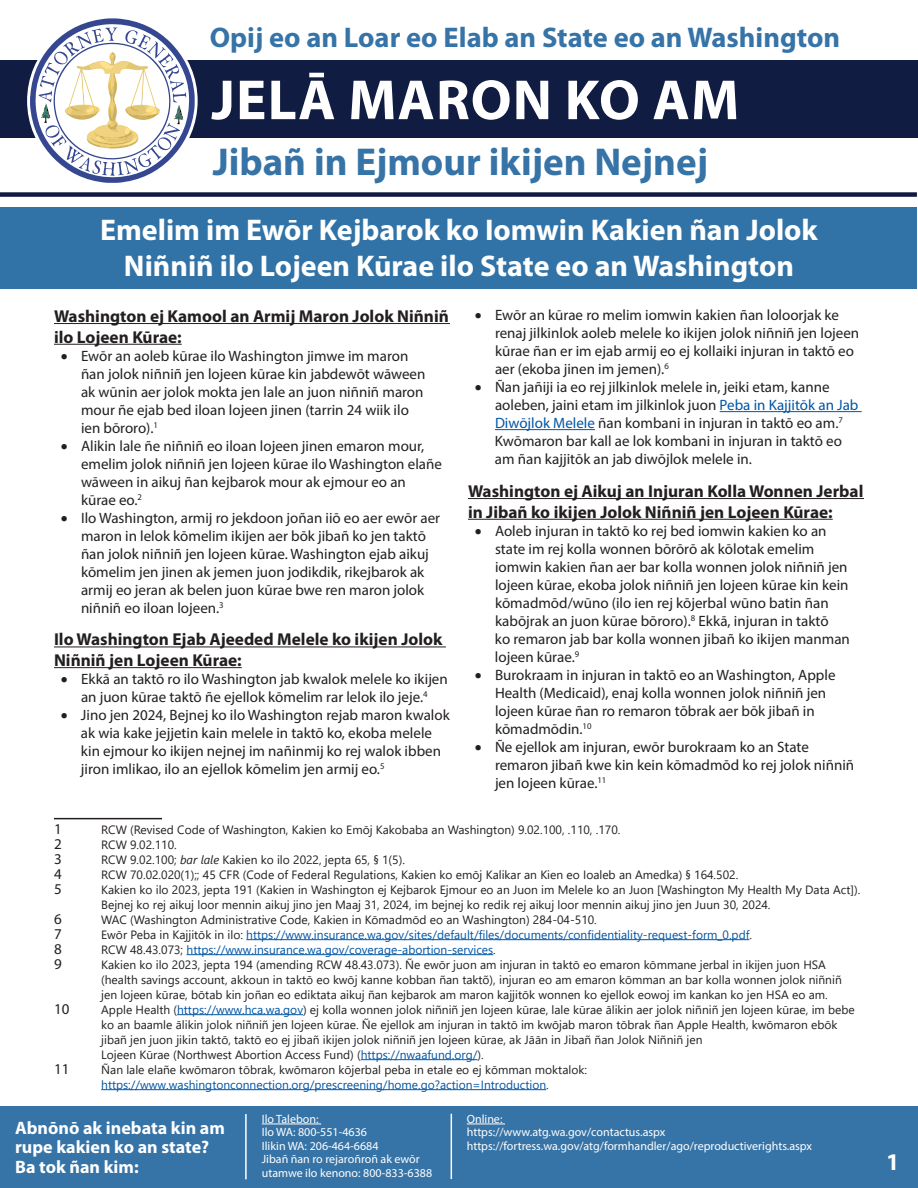
<style>
.page{position:relative;width:918px;height:1188px;background:#fff}
.page>*{position:absolute;margin:0;border:0;box-sizing:border-box;transform-origin:0 0}
.t1{font:700 57px "Myriad Pro";letter-spacing:.02em;color:#fff}
.t2{font:700 39px "Myriad Pro";color:#3673a6}
.t3{font:700 30px/36px "Myriad Pro";color:#fff;text-align:center}
.t4{font:700 28.5px "Myriad Pro";color:#3673a6}
.t5{font:700 24px "Myriad Pro";color:#fff}
.t6{font:700 18px/19.5px "Myriad Pro";color:#fff}
.t7{font:700 17.25px/20.7px "Myriad Pro";color:#231f20}
.Footnote_text{font:15px/18px "Myriad Pro";color:#231f20}
.Footnote_text-2{font:12px/15px "Segoe UI";color:#231f20}
.Footnote_text-3{font:12px/15px "Segoe UI";color:#0155a5}
.t8{font:12px/13.5px "Myriad Pro";color:#fff}
.s1{color:#0155a5}
.s2{font-style:italic}
.s3{color:#231f20}
</style>
<div class="page">
<div style="left:0;top:61px;width:918px;height:77px;background:#111c42"></div>
<svg style="left:30px;top:18px;width:165px;height:165px"></svg>
<div style="left:0;top:192px;width:917px;height:5px;background:#101a42"></div>
<div style="left:0;top:207px;width:917px;height:82px;background:#3173a6"></div>
<hr style="left:54px;top:323px;width:396px;height:1px;background:#231f20">
<hr style="left:54px;top:344px;width:128px;height:1px;background:#231f20">
<hr style="left:54px;top:647px;width:392px;height:1px;background:#231f20">
<hr style="left:54px;top:667px;width:188px;height:1px;background:#231f20">
<hr style="left:54px;top:818px;width:108px;height:1px;background:#231f20">
<hr style="left:246px;top:939px;width:503px;height:1px;background:#0155a5">
<hr style="left:187px;top:954px;width:306px;height:1px;background:#0155a5">
<hr style="left:177px;top:1014px;width:126px;height:1px;background:#0155a5">
<hr style="left:361px;top:1059px;width:116px;height:1px;background:#0155a5">
<hr style="left:101px;top:1089px;width:445px;height:1px;background:#0155a5">
<hr style="left:720px;top:411px;width:142px;height:1px;background:#0155a5">
<hr style="left:495px;top:429px;width:100px;height:1px;background:#0155a5">
<hr style="left:468px;top:498px;width:396px;height:1px;background:#231f20">
<hr style="left:468px;top:519px;width:365px;height:1px;background:#231f20">
<div style="left:0;top:1106px;width:918px;height:82px;background:#3673a6"></div>
<hr style="left:245px;top:1114px;width:2px;height:65px;background:#fff">
<hr style="left:262px;top:1124px;width:59px;height:1px;background:#fff">
<hr style="left:451px;top:1114px;width:1px;height:65px;background:#fff">
<hr style="left:467px;top:1124px;width:38px;height:1px;background:#fff">
<h1 class="t4" style="left:210px;top:18px;width:632px">Opij eo an Loar eo Elab an State eo an Washington</h1>
<h1 class="t1" style="left:211px;top:63px;width:529px">JELĀ MARON KO AM</h1>
<h1 class="t2" style="left:213px;top:137px;width:497px">Jibañ in Ejmour ikijen Nejnej</h1>
<h2 class="t3" style="left:100px;top:211px;width:719px">Emelim im Ewōr Kejbarok ko Iomwin Kakien ñan Jolok<br>Niñniñ ilo Lojeen Kūrae ilo State eo an Washington</h2>
<h3 class="t7" style="left:54px;top:305px;width:396px">Washington ej Kamool an Armij Maron Jolok Niñniñ ilo Lojeen Kūrae:</h3>
<p class="Footnote_text" style="left:81px;top:346px;width:346px;text-indent:-20px">• Ewōr an aoleb kūrae ilo Washington jimwe im maron ñan jolok niñniñ jen lojeen kūrae kin jabdewōt wāween ak wūnin aer jolok mokta jen lale an juon niñniñ maron mour ñe ejab bed iloan lojeen jinen (tarrin 24 wiik ilo ien bōroro).<sup>1</sup></p>
<p class="Footnote_text" style="left:81px;top:436px;width:362px;text-indent:-20px">• Alikin lale ñe niñniñ eo iloan lojeen jinen emaron mour, emelim jolok niñniñ jen lojeen kūrae ilo Washington elañe wāween in aikuj ñan kejbarok mour ak ejmour eo an kūrae eo.<sup>2</sup></p>
<p class="Footnote_text" style="left:81px;top:508px;width:361px;text-indent:-20px">• Ilo Washington, armij ro jekdoon joñan iiō eo aer ewōr aer maron in lelok kōmelim ikijen aer bōk jibañ ko jen taktō ñan jolok niñniñ jen lojeen kūrae. Washington ejab aikuj kōmelim jen jinen ak jemen juon jodikdik, rikejbarok ak armij eo jeran ak belen juon kūrae bwe ren maron jolok niñniñ eo iloan lojeen.<sup>3</sup></p>
<h3 class="t7" style="left:54px;top:628px;width:390px">Ilo Washington Ejab Ajeeded Melele ko ikijen Jolok<br>Niñniñ jen Lojeen Kūrae:</h3>
<p class="Footnote_text" style="left:61px;top:670px;width:389px;text-align:center">• Ekkā an taktō ro ilo Washington jab kwalok melele ko ikijen an juon kūrae taktō ñe ejellok kōmelim rar lelok ilo jeje.<sup>4</sup></p>
<p class="Footnote_text" style="left:81px;top:706px;width:370px;text-indent:-20px">• Jino jen 2024, Bejnej ko ilo Washington rejab maron kwalok ak wia kake jejjetin kain melele in taktō ko, ekoba melele kin ejmour ko ikijen nejnej im nañinmij ko rej walok ibben jiron imlikao, ilo an ejellok kōmelim jen armij eo.<sup>5</sup></p>
<p class="Footnote_text" style="left:495px;top:306px;width:366px;text-indent:-20px">• Ewōr an kūrae ro melim iomwin kakien ñan loloorjak ke renaj jilkinlok aoleb melele ko ikijen jolok niñniñ jen lojeen kūrae ñan er im ejab armij eo ej kollaiki injuran in taktō eo aer (ekoba jinen im jemen).<sup>6</sup></p>
<p class="Footnote_text" style="left:495px;top:378px;width:365px;text-indent:-20px">• Ñan jañiji ia eo rej jilkinlok melele in, jeiki etam, kanne aoleben, jaini etam im jilkinlok juon <span class="s1">Peba in Kajjitōk an Jab Diwōjlok Melele</span> ñan kombani in injuran in taktō eo am.<sup>7<br></sup>Kwōmaron bar kall ae lok kombani in injuran in taktō eo am ñan kajjitōk an jab diwōjlok melele in.</p>
<h3 class="t7" style="left:468px;top:480px;width:397px">Washington ej Aikuj an Injuran Kolla Wonnen Jerbal in Jibañ ko ikijen Jolok Niñniñ jen Lojeen Kūrae:</h3>
<p class="Footnote_text" style="left:495px;top:521px;width:356px;text-indent:-20px">• Aoleb injuran in taktō ko rej bed iomwin kakien ko an state im rej kolla wonnen bōrōrō ak kōlotak emelim iomwin kakien ñan aer bar kolla wonnen jolok niñniñ jen lojeen kūrae, ekoba jolok niñniñ jen lojeen kūrae kin kein kōmadmōd/wūno (ilo ien rej kōjerbal wūno batin ñan kabōjrak an juon kūrae bōroro).<sup>8</sup> Ekkā, injuran in taktō<br>ko remaron jab bar kolla wonnen jibañ ko ikijen manman lojeen kūrae.<sup>9</sup></p>
<p class="Footnote_text" style="left:495px;top:665px;width:342px;text-indent:-20px">• Burokraam in injuran in taktō eo an Washington, Apple Health (Medicaid), enaj kolla wonnen jolok niñniñ jen lojeen kūrae ñan ro remaron tōbrak aer bōk jibañ in kōmadmōdin.<sup>10</sup></p>
<p class="Footnote_text" style="left:495px;top:737px;width:361px;text-indent:-20px">• Ñe ejellok am injuran, ewōr burokraam ko an State remaron jibañ kwe kin kein kōmadmōd ko rej jolok niñniñ jen lojeen kūrae.<sup>11</sup></p>
<p class="Footnote_text" style="left:54px;top:819px;width:9px">1</p>
<p class="Footnote_text-2" style="left:101px;top:821px;width:521px">RCW (Revised Code of Washington, Kakien ko Emōj Kakobaba an Washington) 9.02.100, .110, .170.</p>
<p class="Footnote_text" style="left:54px;top:834px;width:9px">2</p>
<p class="Footnote_text-2" style="left:101px;top:836px;width:77px">RCW 9.02.110.</p>
<p class="Footnote_text" style="left:54px;top:849px;width:9px">3</p>
<p class="Footnote_text-2" style="left:101px;top:851px;width:305px">RCW 9.02.100; <span class="s2">bar lale</span> Kakien ko ilo 2022, jepta 65, § 1(5).</p>
<p class="Footnote_text" style="left:54px;top:864px;width:9px">4</p>
<p class="Footnote_text-2" style="left:101px;top:866px;width:639px">RCW 70.02.020(1);; 45 CFR (Code of Federal Regulations, Kakien ko emōj Kalikar an Kien eo Ioaleb an Amedka) § 164.502.</p>
<p class="Footnote_text" style="left:54px;top:879px;width:9px">5</p>
<p class="Footnote_text-2" style="left:101px;top:881px;width:761px">Kakien ko ilo 2023, jepta 191 (Kakien in Washington ej Kejbarok Ejmour eo an Juon im Melele ko an Juon [Washington My Health My Data Act]).<br>Bejnej ko rej aikuj loor mennin aikuj jino jen Maaj 31, 2024, im bejnej ko redik rej aikuj loor mennin aikuj jino jen Juun 30, 2024.</p>
<p class="Footnote_text" style="left:54px;top:909px;width:9px">6</p>
<p class="Footnote_text-2" style="left:101px;top:911px;width:497px">WAC (Washington Administrative Code, Kakien in Kōmadmōd eo an Washington) 284-04-510.</p>
<p class="Footnote_text" style="left:54px;top:924px;width:9px">7</p>
<p class="Footnote_text-3" style="left:101px;top:926px;width:652px"><span class="s3">Ewōr Peba in Kajjitōk in ilo:</span> https://www.insurance.wa.gov/sites/default/files/documents/confidentiality-request-form_0.pdf<span class="s3">.</span></p>
<p class="Footnote_text" style="left:54px;top:939px;width:9px">8</p>
<p class="Footnote_text-3" style="left:101px;top:941px;width:396px"><span class="s3">RCW 48.43.073;</span> https://www.insurance.wa.gov/coverage-abortion-services<span class="s3">.</span></p>
<p class="Footnote_text" style="left:54px;top:954px;width:9px">9</p>
<p class="Footnote_text-2" style="left:101px;top:956px;width:742px">Kakien ko ilo 2023, jepta 194 (amending RCW 48.43.073). Ñe ewōr juon am injuran in taktō eo emaron kōmmane jerbal in ikijen juon HSA (health savings account, akkoun in taktō eo kwōj kanne kobban ñan taktõ), injuran eo am emaron kōmman an bar kolla wonnen jolok niñniñ jen lojeen kūrae, bōtab kin joñan eo ediktata aikuj ñan kejbarok am maron kajjitōk wonnen ko ejellok eowoj im kankan ko jen HSA eo am.</p>
<p class="Footnote_text" style="left:54px;top:999px;width:17px">10</p>
<p class="Footnote_text-2" style="left:101px;top:1001px;width:755px">Apple Health (<span class="s1">https://www.hca.wa.gov</span>) ej kolla wonnen jolok niñniñ jen lojeen kūrae, lale kūrae ālikin aer jolok niñniñ jen lojeen kūrae, im bebe ko an baamle ālikin jolok niñniñ jen lojeen kūrae. Ñe ejellok am injuran in taktō im kwōjab maron tōbrak ñan Apple Health, kwōmaron ebōk jibañ jen juon jikin taktō, taktō eo ej jibañ ikijen jolok niñniñ jen lojeen kūrae, ak Jāān in Jibañ ñan Jolok Niñniñ jen<br>Lojeen Kūrae (Northwest Abortion Access Fund) (<span class="s1">https://nwaafund.org/</span>).</p>
<p class="Footnote_text" style="left:54px;top:1059px;width:17px">11</p>
<p class="Footnote_text-3" style="left:101px;top:1061px;width:487px"><span class="s3">Ñan lale elañe kwōmaron tōbrak, kwōmaron kōjerbal peba in etale eo ej kōmman moktalok: </span>https://www.washingtonconnection.org/prescreening/home.go?action=Introduction<span class="s3">.</span></p>
<p class="t6" style="left:15px;top:1117px;width:211px">Abnōnō ak inebata kin am rupe kakien ko an state?<br>Ba tok ñan kim:</p>
<p class="t8" style="left:262px;top:1112px;width:172px">Ilo Talebon:<br>Ilo WA: 800-551-4636<br>Ilikin WA: 206-464-6684<br>Jibañ ñan ro rejaroñroñ ak ewōr utamwe ilo kenono: 800-833-6388</p>
<p class="t8" style="left:467px;top:1112px;width:347px">Online:<br>https://www.atg.wa.gov/contactus.aspx https://fortress.wa.gov/atg/formhandler/ago/reproductiverights.aspx</p>
<p class="t5" style="left:886px;top:1147px;width:15px">1</p>
</div>
